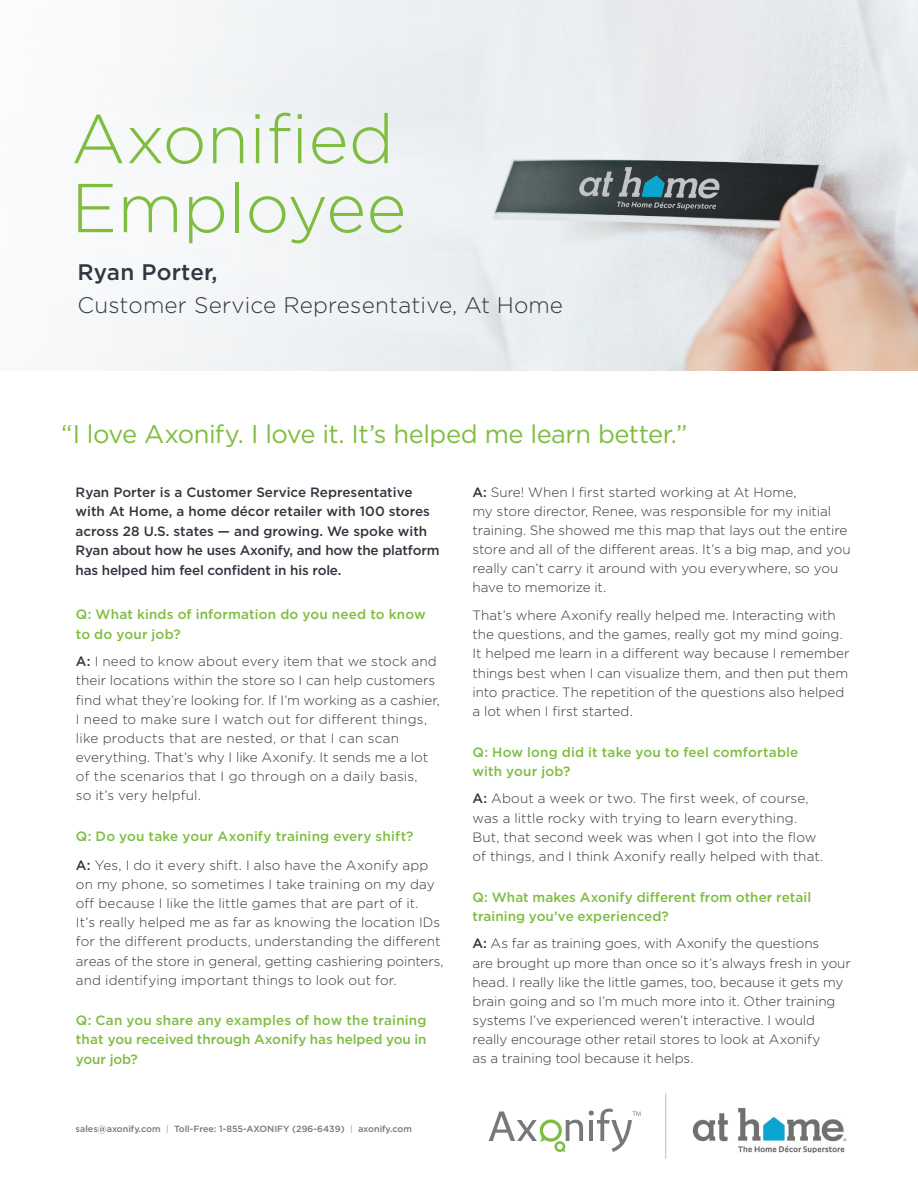
<style>
.page{position:relative;width:918px;height:1188px;background:#fff}
.page>*{position:absolute;margin:0;border:0;box-sizing:border-box;transform-origin:0 0}
.t1{font:300 69px/69px "Gotham";color:#7fbd41}
.t2{font:25.5px "Gotham";letter-spacing:-.02em;color:#7fbd41}
.t3{font:300 22.5px "Gotham";letter-spacing:.01em;color:#323640}
.t4{font:500 22.5px "Gotham";letter-spacing:.01em;color:#323640}
.t5{font:300 13.5px/19.2px "Gotham";color:#323640}
.t6{font:500 13.5px/19.2px "Gotham";letter-spacing:.005em;color:#7fbd41}
.t7{font:500 13.5px/19.5px "Gotham";letter-spacing:-.01em;color:#323640}
.t8{font:500 9px "Gotham";color:#787779}
.s1{font-weight:500}
.s2{font-weight:500;color:#7fbd41}
.s3{font-weight:300}
</style>
<div class="page">
<img style="left:595px;top:0;width:323px;height:371px">
<div style="left:0;top:0;width:595px;height:371px;background:#f1f3f5"></div>
<hr style="left:665px;top:1094px;width:1px;height:65px;background:#bcbdc0">
<svg style="left:589px;top:1109px;width:51px;height:43px"></svg>
<svg style="left:489px;top:1111px;width:94px;height:41px"></svg>
<img style="left:692px;top:1108px;width:155px;height:45px">
<h1 class="t1" style="left:71px;top:102px;width:337px">Axonified<br>Employee</h1>
<h3 class="t4" style="left:77px;top:257px;width:142px">Ryan Porter,</h3>
<h3 class="t3" style="left:77px;top:291px;width:487px">Customer Service Representative, At Home</h3>
<h2 class="t2" style="left:61px;top:418px;width:628px">“I love Axonify. I love it. It’s helped me learn better.”</h2>
<p class="t7" style="left:76px;top:482px;width:365px">Ryan Porter is a Customer Service Representative with At Home, a home décor retailer with 100 stores across 28 U.S. states — and growing. We spoke with Ryan about how he uses Axonify, and how the platform has helped him feel confident in his role.</p>
<p class="t6" style="left:76px;top:605px;width:351px">Q: What kinds of information do you need to know to do your job?</p>
<p class="t5" style="left:76px;top:652px;width:366px"><span class="s1">A:</span> I need to know about every item that we stock and their locations within the store so I can help customers find what they’re looking for. If I’m working as a cashier, I need to make sure I watch out for different things, like products that are nested, or that I can scan everything. That’s why I like Axonify. It sends me a lot of the scenarios that I go through on a daily basis,<br>so it’s very helpful.</p>
<p class="t5" style="left:76px;top:821px;width:354px;line-height:28.8px"><span class="s2">Q: Do you take your Axonify training every shift?<br></span><span class="s1">A:</span> Yes, I do it every shift. I also have the Axonify app</p>
<p class="t5" style="left:76px;top:874px;width:369px">on my phone, so sometimes I take training on my day off because I like the little games that are part of it.<br>It’s really helped me as far as knowing the location IDs for the different products, understanding the different areas of the store in general, getting cashiering pointers, and identifying important things to look out for.</p>
<p class="t6" style="left:76px;top:1011px;width:352px;text-align:justify">Q: Can you share any examples of how the training that you received through Axonify has helped you in your job?</p>
<p class="t8" style="left:76px;top:1123px;width:338px">sales@axonify.com <span class="s3">|</span> Toll-Free: 1-855-AXONIFY (296-6439) <span class="s3">|</span> axonify.com</p>
<p class="t5" style="left:472px;top:482px;width:380px"><span class="s1">A:</span> Sure! When I first started working at At Home,<br>my store director, Renee, was responsible for my initial training. She showed me this map that lays out the entire store and all of the different areas. It’s a big map, and you really can’t carry it around with you everywhere, so you have to memorize it.</p>
<p class="t5" style="left:472px;top:605px;width:378px">That’s where Axonify really helped me. Interacting with the questions, and the games, really got my mind going.<br>It helped me learn in a different way because I remember things best when I can visualize them, and then put them into practice. The repetition of the questions also helped a lot when I first started.</p>
<p class="t6" style="left:472px;top:742px;width:327px">Q: How long did it take you to feel comfortable with your job?</p>
<p class="t5" style="left:472px;top:789px;width:352px"><span class="s1">A:</span> About a week or two. The first week, of course, was a little rocky with trying to learn everything.<br>But, that second week was when I got into the flow of things, and I think Axonify really helped with that.</p>
<p class="t6" style="left:472px;top:887px;width:340px">Q: What makes Axonify different from other retail training you’ve experienced?</p>
<p class="t5" style="left:472px;top:934px;width:380px"><span class="s1">A:</span> As far as training goes, with Axonify the questions<br>are brought up more than once so it’s always fresh in your head. I really like the little games, too, because it gets my brain going and so I’m much more into it. Other training systems I’ve experienced weren’t interactive. I would really encourage other retail stores to look at Axonify<br>as a training tool because it helps.</p>
</div>
